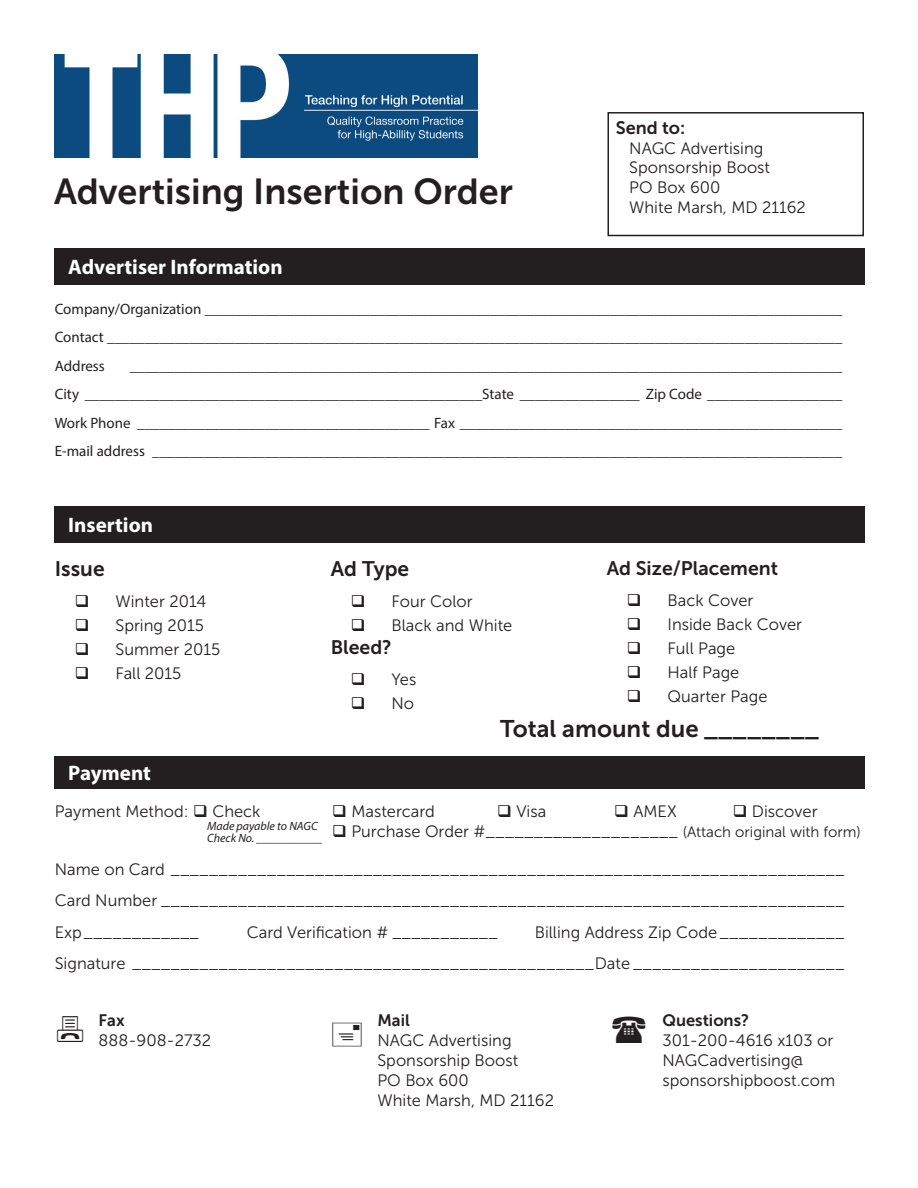
<style>
.page{position:relative;width:918px;height:1188px;background:#fff}
.page>*{position:absolute;margin:0;border:0;box-sizing:border-box;transform-origin:0 0}
.swiss_head{font:36px "Museo Sans 700";color:#231f20}
.Swiss_12{font:24px "Museo Sans 700";color:#231f20}
.session_title{font:700 21px "Myriad Pro";color:#fff}
.Swiss_12-2{font:21px "Museo Sans 700";color:#231f20}
.Swiss_12-3{font:19.5px "Museo Sans 700";color:#231f20}
.Swiss_12-4{font:18px "Museo Sans 700";color:#231f20}
.Swiss_subhead_14{font:16.5px/19.8px "Museo Sans 300";color:#231f20}
.Swiss_12-5{font:16.5px "Museo Sans 300";color:#231f20}
.Swiss_12-6{font:16.5px "Museo Sans 700";color:#231f20}
.t1{font:15px "Myriad Pro";color:#231f20}
.t2{font:italic 12px "Myriad Pro";color:#231f20}
.s1{font-size:15px}
</style>
<div class="page">
<div style="left:55px;top:248px;width:810px;height:37px;background:#231f20"></div>
<div style="left:55px;top:756px;width:810px;height:32px;background:#231f20"></div>
<div style="left:55px;top:506px;width:810px;height:37px;background:#231f20"></div>
<img style="left:54px;top:54px;width:424px;height:104px">
<div style="left:608px;top:112px;width:256px;height:124px;border:2px solid #231f20"></div>
<p class="swiss_head" style="left:54px;top:172px;width:460px">Advertising Insertion Order</p>
<p class="session_title" style="left:68px;top:254px;width:216px">Advertiser Information</p>
<p class="Swiss_12-4" style="left:616px;top:118px;width:71px">Send to:</p>
<p class="Swiss_subhead_14" style="left:629px;top:138px;width:136px">NAGC Advertising</p>
<p class="Swiss_subhead_14" style="left:629px;top:158px;width:142px">Sponsorship Boost</p>
<p class="Swiss_subhead_14" style="left:629px;top:178px;width:93px">PO Box 600</p>
<p class="Swiss_subhead_14" style="left:629px;top:198px;width:178px">White Marsh, MD 21162</p>
<p class="t1" style="left:55px;top:299px;width:789px">Company/Organization _____________________________________________________________________________________</p>
<p class="t1" style="left:55px;top:328px;width:789px">Contact __________________________________________________________________________________________________</p>
<p class="t1" style="left:55px;top:356px;width:52px">Address</p>
<p class="t1" style="left:130px;top:356px;width:714px">_______________________________________________________________________________________________</p>
<p class="t1" style="left:55px;top:385px;width:789px">City _____________________________________________________State ________________ Zip Code __________________</p>
<p class="t1" style="left:55px;top:413px;width:789px">Work Phone _______________________________________ Fax ___________________________________________________</p>
<p class="t1" style="left:55px;top:442px;width:789px">E-mail address ____________________________________________________________________________________________</p>
<p class="session_title" style="left:68px;top:511px;width:86px">Insertion</p>
<p class="Swiss_12-2" style="left:55px;top:557px;width:51px">Issue</p>
<p class="Swiss_12-5" style="left:75px;top:592px;width:133px">❑ Winter 2014</p>
<p class="Swiss_12-5" style="left:75px;top:616px;width:131px">❑ Spring 2015</p>
<p class="Swiss_12-5" style="left:75px;top:640px;width:147px">❑ Summer 2015</p>
<p class="Swiss_12-5" style="left:75px;top:664px;width:108px">❑ Fall 2015</p>
<p class="session_title" style="left:68px;top:759px;width:84px">Payment</p>
<p class="Swiss_12-3" style="left:607px;top:557px;width:173px">Ad Size/Placement</p>
<p class="Swiss_12-5" style="left:627px;top:591px;width:128px">❑ Back Cover</p>
<p class="Swiss_12-5" style="left:627px;top:615px;width:177px">❑ Inside Back Cover</p>
<p class="Swiss_12-5" style="left:627px;top:639px;width:110px">❑ Full Page</p>
<p class="Swiss_12-5" style="left:627px;top:663px;width:114px">❑ Half Page</p>
<p class="Swiss_12-5" style="left:627px;top:687px;width:142px">❑ Quarter Page</p>
<p class="Swiss_12" style="left:500px;top:715px;width:320px">Total amount due ________</p>
<p class="Swiss_12-2" style="left:331px;top:557px;width:80px">Ad Type</p>
<p class="Swiss_12-5" style="left:351px;top:592px;width:123px">❑ Four Color</p>
<p class="Swiss_12-5" style="left:351px;top:616px;width:163px">❑ Black and White</p>
<p class="Swiss_12-3" style="left:331px;top:636px;width:63px">Bleed?</p>
<p class="Swiss_12-5" style="left:351px;top:670px;width:67px">❑ Yes</p>
<p class="Swiss_12-5" style="left:351px;top:694px;width:65px">❑ No</p>
<p class="Swiss_subhead_14" style="left:55px;top:802px;width:207px">Payment Method: ❑ Check</p>
<p class="Swiss_subhead_14" style="left:332px;top:802px;width:104px">❑ Mastercard</p>
<p class="Swiss_subhead_14" style="left:497px;top:802px;width:51px">❑ Visa</p>
<p class="Swiss_subhead_14" style="left:614px;top:802px;width:64px">❑ AMEX</p>
<p class="Swiss_subhead_14" style="left:733px;top:802px;width:86px">❑ Discover</p>
<p class="Swiss_subhead_14" style="left:332px;top:821px;width:530px">❑ Purchase Order #____________________ <span class="s1">(Attach original with form)</span></p>
<p class="Swiss_subhead_14" style="left:55px;top:860px;width:792px">Name on Card ______________________________________________________________________</p>
<p class="Swiss_subhead_14" style="left:55px;top:891px;width:792px">Card Number _______________________________________________________________________</p>
<p class="Swiss_subhead_14" style="left:55px;top:923px;width:146px">Exp____________</p>
<p class="Swiss_subhead_14" style="left:247px;top:923px;width:253px">Card Verification # ___________</p>
<p class="Swiss_subhead_14" style="left:535px;top:923px;width:312px">Billing Address Zip Code _____________</p>
<p class="Swiss_subhead_14" style="left:55px;top:954px;width:792px">Signature ________________________________________________Date ______________________</p>
<p class="t2" style="left:207px;top:818px;width:112px">Made payable to NAGC</p>
<p class="t2" style="left:207px;top:830px;width:117px">Check No. ___________</p>
<p class="Swiss_12-6" style="left:99px;top:1011px;width:28px">Fax</p>
<p class="Swiss_subhead_14" style="left:99px;top:1031px;width:114px">888-908-2732</p>
<p class="Swiss_12-6" style="left:377px;top:1011px;width:34px">Mail</p>
<p class="Swiss_12-5" style="left:377px;top:1032px;width:136px">NAGC Advertising</p>
<p class="Swiss_12-5" style="left:377px;top:1051px;width:142px">Sponsorship Boost</p>
<p class="Swiss_12-5" style="left:377px;top:1071px;width:93px">PO Box 600</p>
<p class="Swiss_12-5" style="left:377px;top:1091px;width:178px">White Marsh, MD 21162</p>
<p class="Swiss_12-6" style="left:662px;top:1011px;width:88px">Questions?</p>
<p class="Swiss_subhead_14" style="left:662px;top:1031px;width:173px">301-200-4616 x103 or</p>
<p class="Swiss_subhead_14" style="left:662px;top:1051px;width:174px">NAGCadvertising@ sponsorshipboost.com</p>
</div>
